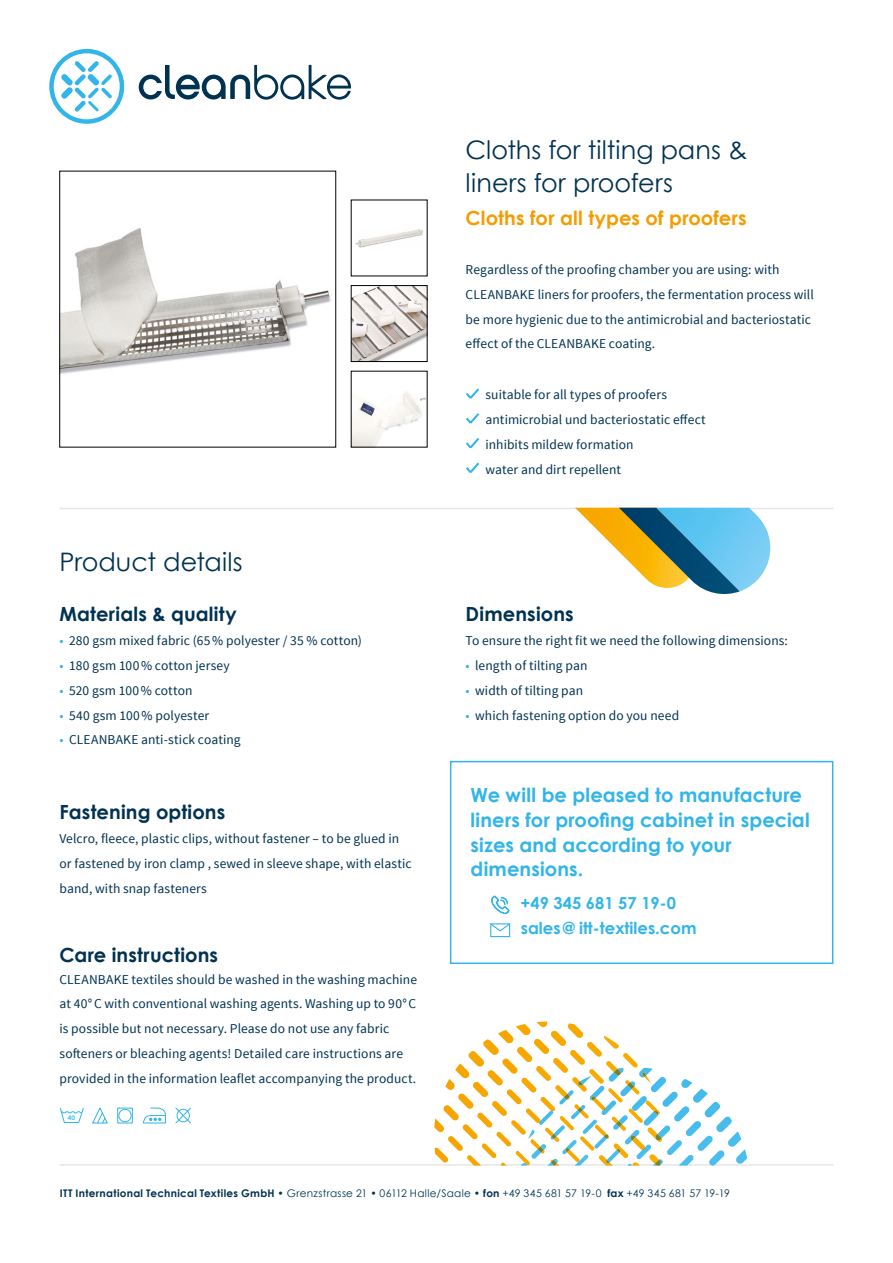
<style>
.page{position:relative;width:893px;height:1263px;background:#fff}
.page>*{position:absolute;margin:0;border:0;box-sizing:border-box;transform-origin:0 0}
.t1{font:25.5px/33px "Century Gothic";color:#003251}
.t2{font:700 19.5px/24.8px "Century Gothic";letter-spacing:.005em;color:#32b5e8}
.t3{font:700 19.5px "Century Gothic";letter-spacing:.005em;color:#003251}
.t4{font:700 19.5px "Century Gothic";letter-spacing:.005em;color:#f59c00}
.t5{font:700 16.5px/24.8px "Century Gothic";color:#32b5e8}
.t6{font:13.5px/24.8px "Source Sans Pro";letter-spacing:.005em;color:#003251}
.t7{font:10.5px "Century Gothic";letter-spacing:.025em;color:#003251}
.t8{font:700 6.3px "Century Gothic";color:#39c2ed}
.s1{color:#32b5e8}
.s2{font-weight:700}
</style>
<div class="page">
<svg style="left:49px;top:49px;width:75px;height:75px"></svg>
<svg style="left:139px;top:65px;width:212px;height:35px"></svg>
<img style="left:62px;top:228px;width:269px;height:146px">
<svg style="left:466px;top:388px;width:14px;height:11px"></svg>
<svg style="left:466px;top:413px;width:14px;height:11px"></svg>
<svg style="left:466px;top:438px;width:14px;height:11px"></svg>
<svg style="left:466px;top:462px;width:14px;height:11px"></svg>
<hr style="left:60px;top:508px;width:773px;height:1px;background:#e6e6e6">
<hr style="left:60px;top:1164px;width:773px;height:1px;background:#e6e6e6">
<svg style="left:575px;top:508px;width:196px;height:86px"></svg>
<svg style="left:60px;top:1108px;width:24px;height:15px"></svg>
<svg style="left:92px;top:1107px;width:16px;height:17px"></svg>
<div style="left:117px;top:1108px;width:16px;height:15px;border:1px solid #32b5e8"></div>
<div style="left:118px;top:1109px;width:14px;height:13px;border:1px solid #32b5e8;border-radius:50%"></div>
<svg style="left:143px;top:1107px;width:23px;height:17px"></svg>
<svg style="left:175px;top:1107px;width:16px;height:17px"></svg>
<svg style="left:498px;top:1021px;width:121px;height:33px"></svg>
<svg style="left:521px;top:1068px;width:226px;height:97px"></svg>
<img style="left:353px;top:391px;width:72px;height:54px">
<img style="left:353px;top:287px;width:72px;height:73px">
<div style="left:351px;top:285px;width:76px;height:77px;border:1px solid #000"></div>
<div style="left:450px;top:761px;width:383px;height:203px;border:2px solid #32b5e8"></div>
<svg style="left:491px;top:895px;width:19px;height:19px"></svg>
<div style="left:490px;top:923px;width:20px;height:14px;border:1px solid #32b5e8"></div>
<svg style="left:490px;top:923px;width:21px;height:9px"></svg>
<img style="left:355px;top:229px;width:68px;height:19px">
<h1 class="t1" style="left:60px;top:545px;width:185px">Product details</h1>
<h2 class="t3" style="left:60px;top:601px;width:179px">Materials &amp; quality</h2>
<p class="t6" style="left:60px;top:629px;width:304px"><span class="s1">•</span> 280 gsm mixed fabric (65% polyester / 35 % cotton)</p>
<p class="t6" style="left:60px;top:653px;width:172px"><span class="s1">•</span> 180 gsm 100% cotton jersey</p>
<p class="t6" style="left:60px;top:678px;width:135px"><span class="s1">•</span> 520 gsm 100% cotton</p>
<p class="t6" style="left:60px;top:703px;width:151px"><span class="s1">•</span> 540 gsm 100% polyester</p>
<p class="t6" style="left:60px;top:728px;width:183px"><span class="s1">•</span> CLEANBAKE anti-stick coating</p>
<h2 class="t3" style="left:60px;top:799px;width:167px">Fastening options</h2>
<p class="t6" style="left:60px;top:827px;width:354px">Velcro, fleece, plastic clips, without fastener – to be glued in or fastened by iron clamp , sewed in sleeve shape, with elastic band, with snap fasteners</p>
<h2 class="t3" style="left:60px;top:942px;width:160px">Care instructions</h2>
<p class="t6" style="left:60px;top:967px;width:359px">CLEANBAKE textiles should be washed in the washing machine at 40°C with conventional washing agents. Washing up to 90°C is possible but not necessary. Please do not use any fabric softeners or bleaching agents! Detailed care instructions are provided in the information leaflet accompanying the product.</p>
<p class="t8" style="left:68px;top:1113px;width:9px">40</p>
<h1 class="t1" style="left:466px;top:132px;width:283px">Cloths for tilting pans &amp; liners for proofers</h1>
<h2 class="t4" style="left:466px;top:205px;width:282px">Cloths for all types of proofers</h2>
<p class="t6" style="left:466px;top:257px;width:350px">Regardless of the proofing chamber you are using: with CLEANBAKE liners for proofers, the fermentation process will be more hygienic due to the antimicrobial and bacteriostatic effect of the CLEANBAKE coating.</p>
<p class="t6" style="left:486px;top:383px;width:222px">suitable for all types of proofers antimicrobial und bacteriostatic effect inhibits mildew formation<br>water and dirt repellent</p>
<h2 class="t3" style="left:466px;top:601px;width:110px">Dimensions</h2>
<p class="t6" style="left:466px;top:629px;width:324px">To ensure the right fit we need the following dimensions:</p>
<p class="t6" style="left:466px;top:653px;width:123px"><span class="s1">•</span> length of tilting pan</p>
<p class="t6" style="left:466px;top:678px;width:119px"><span class="s1">•</span> width of tilting pan</p>
<p class="t6" style="left:466px;top:703px;width:215px"><span class="s1">•</span> which fastening option do you need</p>
<h2 class="t2" style="left:471px;top:782px;width:341px">We will be pleased to manufacture liners for proofing cabinet in special sizes and according to your dimensions.</h2>
<p class="t5" style="left:521px;top:891px;width:177px">+49 345 681 57 19-0 sales@ itt-textiles.com</p>
<p class="t7" style="left:60px;top:1187px;width:671px"><span class="s2">ITT International Technical Textiles GmbH</span> • Grenzstrasse 21 • 06112 Halle/Saale • <span class="s2">fon</span> +49 345 681 57 19-0 <span class="s2">fax</span> +49 345 681 57 19-19</p>
</div>
